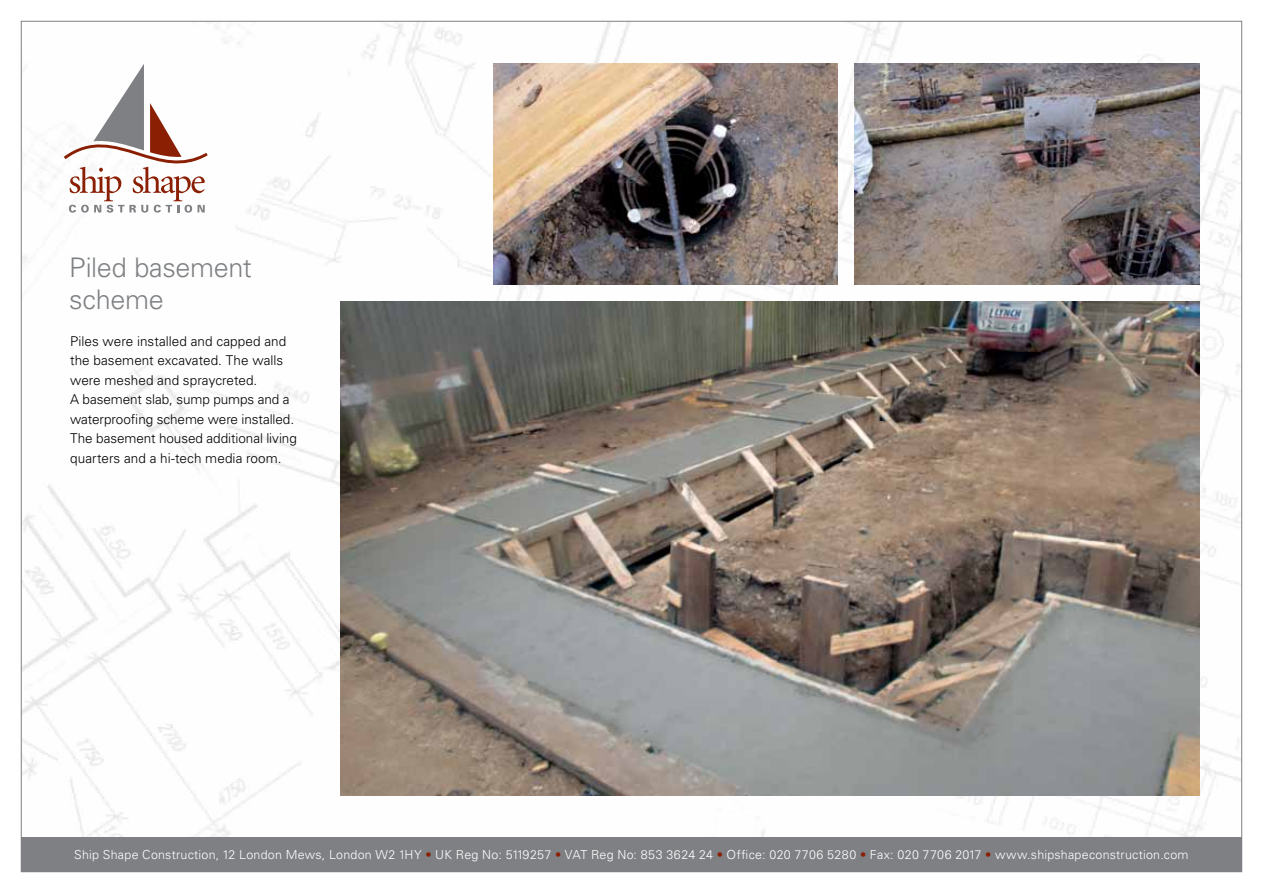
<style>
.page{position:relative;width:1263px;height:893px;background:#fff}
.page>*{position:absolute;margin:0;border:0;box-sizing:border-box;transform-origin:0 0}
.t1{font:300 27px/32.4px "Univers";letter-spacing:-.01em;color:#7e8083}
.t2{font:300 13.5px/19.5px "Univers";color:#000}
.t3{font:300 12.45px "Univers";letter-spacing:.02em;color:#fff}
.s1{color:#8a1f03}
</style>
<div class="page">
<img style="left:23px;top:23px;width:1217px;height:815px">
<div style="left:21px;top:838px;width:1221px;height:34px;background:#7e8083"></div>
<svg style="left:64px;top:64px;width:144px;height:149px"></svg>
<img style="left:340px;top:302px;width:859px;height:493px">
<img style="left:855px;top:64px;width:344px;height:221px">
<img style="left:493px;top:64px;width:345px;height:221px">
<h1 class="t1" style="left:69px;top:250px;width:184px">Piled basement scheme</h1>
<p class="t2" style="left:70px;top:331px;width:228px">Piles were installed and capped and the basement excavated. The walls were meshed and spraycreted.<br>A basement slab, sump pumps and a waterproofing scheme were installed.<br>The basement housed additional living quarters and a hi-tech media room.</p>
<p class="t3" style="left:74px;top:847px;width:1116px">Ship Shape Construction, 12 London Mews, London W2 1HY <span class="s1">•</span> UK Reg No: 5119257 <span class="s1">•</span> VAT Reg No: 853 3624 24 <span class="s1">•</span> Office: 020 7706 5280 <span class="s1">•</span> Fax: 020 7706 2017 <span class="s1">•</span> www.shipshapeconstruction.com</p>
</div>
